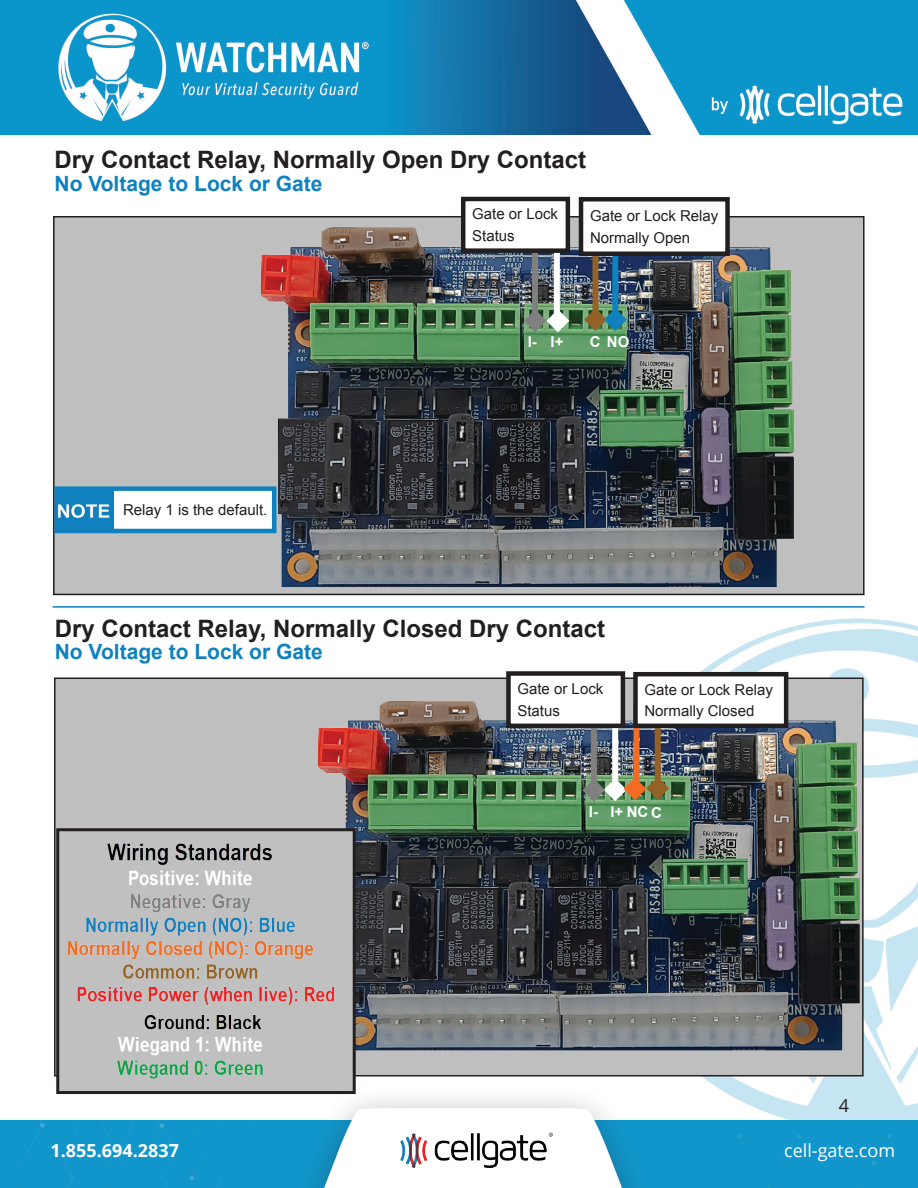
<style>
.page{position:relative;width:918px;height:1188px;background:#fff}
.page>*{position:absolute;margin:0;border:0;box-sizing:border-box;transform-origin:0 0}
.Heading_1{font:700 24px "Arial";color:#231f20}
.Heading_2{font:700 21px "Arial";color:#0e81be}
.t1{font:700 18px "Open Sans";color:#fff}
.t2{font:18px "Open Sans";color:#fff}
.t3{font:18px "Open Sans";color:#231f20}
.Text{font:15px "Arial";color:#231f20}
.Text-2{font:700 15px "Arial";color:#fff}
</style>
<div class="page">
<img style="left:0;top:0;width:918px;height:135px">
<div style="left:18px;top:1120px;width:900px;height:68px;background:#1196cb"></div>
<div style="left:293px;top:1085px;width:360px;height:103px;background:#231f20;opacity:.35"></div>
<svg style="left:320px;top:1108px;width:306px;height:80px"></svg>
<img style="left:386px;top:1127px;width:169px;height:54px">
<img style="left:576px;top:618px;width:342px;height:502px">
<hr style="left:52px;top:606px;width:813px;height:2px;background:#0e81be">
<div style="left:54px;top:217px;width:810px;height:377px;background:#bfbfc0"></div>
<img style="left:258px;top:223px;width:536px;height:364px">
<div style="left:53px;top:216px;width:812px;height:379px;border:2px solid #231f20"></div>
<div style="left:532px;top:231px;width:6px;height:89px;background:#808081"></div>
<div style="left:554px;top:216px;width:6px;height:104px;background:#fff"></div>
<div style="left:592px;top:237px;width:6px;height:88px;background:#946226"></div>
<div style="left:612px;top:237px;width:6px;height:88px;background:#0e81be"></div>
<div style="left:463px;top:199px;width:105px;height:52px;background:#fff"></div>
<div style="left:461px;top:197px;width:109px;height:56px;border:4px solid #231f20"></div>
<div style="left:581px;top:199px;width:147px;height:55px;background:#fff"></div>
<div style="left:579px;top:197px;width:151px;height:59px;border:4px solid #231f20"></div>
<div style="left:55px;top:678px;width:808px;height:398px;background:#c0bfbf"></div>
<img style="left:318px;top:697px;width:542px;height:354px">
<div style="left:591px;top:694px;width:6px;height:95px;background:#808081"></div>
<div style="left:612px;top:700px;width:6px;height:92px;background:#fff"></div>
<div style="left:633px;top:702px;width:6px;height:88px;background:#f36c21"></div>
<div style="left:508px;top:673px;width:115px;height:53px;background:#fff"></div>
<div style="left:506px;top:671px;width:119px;height:57px;border:4px solid #231f20"></div>
<div style="left:655px;top:702px;width:6px;height:88px;background:#946226"></div>
<div style="left:635px;top:674px;width:151px;height:52px;background:#fff"></div>
<div style="left:633px;top:672px;width:155px;height:56px;border:4px solid #231f20"></div>
<div style="left:55px;top:486px;width:221px;height:47px;background:#fff;border:4px solid #0e81be"></div>
<img style="left:55px;top:490px;width:58px;height:40px">
<svg style="left:581px;top:776px;width:89px;height:27px;background:#90956c"></svg>
<svg style="left:523px;top:308px;width:47px;height:25px"></svg>
<svg style="left:583px;top:307px;width:45px;height:25px"></svg>
<img style="left:60px;top:832px;width:292px;height:258px">
<div style="left:56px;top:828px;width:300px;height:266px;border:3px solid #231f20"></div>
<p class="Heading_1" style="left:55px;top:144px;width:533px">Dry Contact Relay, Normally Open Dry Contact</p>
<p class="Heading_2" style="left:55px;top:170px;width:269px">No Voltage to Lock or Gate</p>
<p class="Text" style="left:123px;top:500px;width:146px">Relay 1 is the default.</p>
<p class="Text" style="left:472px;top:204px;width:87px">Gate or Lock</p>
<p class="Text" style="left:472px;top:226px;width:44px">Status</p>
<p class="Text" style="left:590px;top:206px;width:130px">Gate or Lock Relay</p>
<p class="Text" style="left:590px;top:228px;width:102px">Normally Open</p>
<p class="Text-2" style="left:528px;top:332px;width:11px">I-</p>
<p class="Text-2" style="left:551px;top:332px;width:14px">I+</p>
<p class="Text-2" style="left:590px;top:332px;width:41px">C NO</p>
<p class="Heading_1" style="left:55px;top:612px;width:552px">Dry Contact Relay, Normally Closed Dry Contact</p>
<p class="Heading_2" style="left:55px;top:638px;width:269px">No Voltage to Lock or Gate</p>
<p class="Text" style="left:517px;top:679px;width:87px">Gate or Lock</p>
<p class="Text" style="left:517px;top:701px;width:44px">Status</p>
<p class="Text" style="left:644px;top:680px;width:130px">Gate or Lock Relay</p>
<p class="Text" style="left:644px;top:701px;width:112px">Normally Closed</p>
<p class="Text-2" style="left:589px;top:802px;width:11px">I-</p>
<p class="Text-2" style="left:610px;top:802px;width:53px">I+NCC</p>
<p class="t3" style="left:839px;top:1093px;width:12px">4</p>
<p class="t1" style="left:51px;top:1137px;width:130px">1.855.694.2837</p>
<p class="t2" style="left:784px;top:1138px;width:112px">cell-gate.com</p>
</div>
